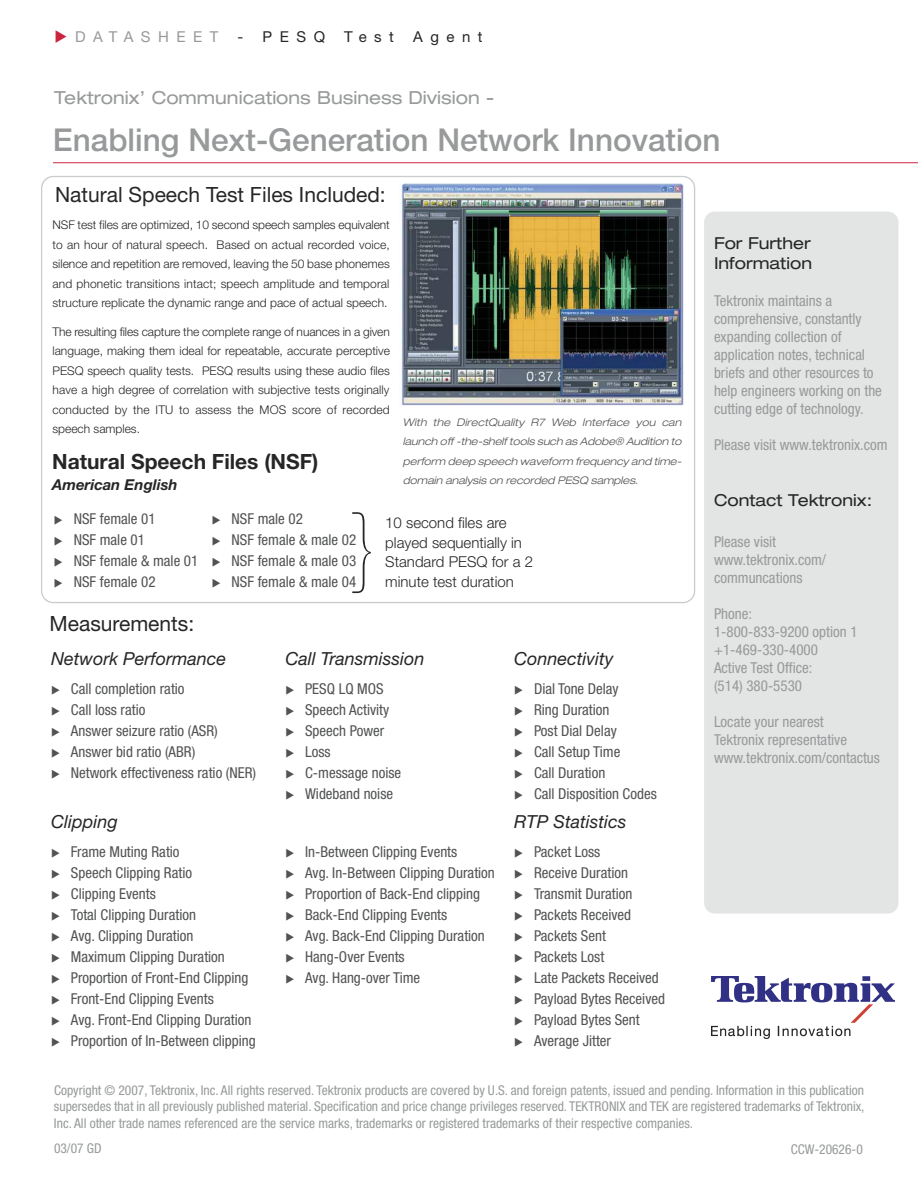
<style>
.page{position:relative;width:918px;height:1188px;background:#fff}
.page>*{position:absolute;margin:0;border:0;box-sizing:border-box;transform-origin:0 0}
.t1{font:900 condensed 90px "Helvetica Neue LT";color:#272627}
.t2{font:500 31.5px "Helvetica Neue LT";color:#97999a}
.t3{font:21px "Helvetica Neue LT";color:#272627}
.t4{font:700 21px "Helvetica Neue LT";color:#272627}
.t5{font:italic 18px "Helvetica Neue LT";color:#272627}
.t6{font:expanded 18px "Helvetica Neue LT";color:#97999a}
.t7{font:expanded 16.5px/19.8px "Helvetica Neue LT";color:#272627}
.t8{font:condensed 15px/21px "Helvetica Neue LT";color:#515252}
.t9{font:condensed 15px/18px "Helvetica Neue LT";color:#97999a}
.t10{font:300 15px/19.5px "Helvetica Neue LT";color:#272627}
.t11{font:italic 700 15px "Helvetica Neue LT";color:#272627}
.t12{font:15px "Helvetica Neue LT";letter-spacing:.5em;color:#272627}
.t13{font:15px "Helvetica Neue LT";letter-spacing:.5em;color:#97999a}
.t14{font:condensed 13.5px/16.2px "Helvetica Neue LT";color:#97999a;text-align:justify}
.t15{font:300 12px/19.5px "Helvetica Neue LT";color:#272627;text-align:justify}
.t16{font:italic 300 expanded 10.5px/19.5px "Helvetica Neue LT";color:#515252;text-align:justify}
</style>
<div class="page">
<img style="left:711px;top:977px;width:184px;height:61px">
<hr style="left:53px;top:162px;width:865px;height:1px;background:#cc243f">
<div style="left:704px;top:212px;width:194px;height:702px;background:#e3e4e4;border-radius:11px"></div>
<img style="left:400px;top:183px;width:284px;height:223px">
<p class="t13" style="left:75px;top:31px;width:145px">DATASHEET</p>
<p class="t12" style="left:238px;top:31px;width:89px">- PESQ</p>
<p class="t12" style="left:344px;top:31px;width:51px">Test</p>
<p class="t12" style="left:413px;top:31px;width:71px">Agent</p>
<p class="t6" style="left:54px;top:91px;width:442px">Tektronix’ Communications Business Division -</p>
<h2 class="t2" style="left:53px;top:129px;width:669px">Enabling Next-Generation Network Innovation</h2>
<h3 class="t3" style="left:55px;top:187px;width:332px">Natural Speech Test Files Included:</h3>
<p class="t15" style="left:53px;top:216px;width:339px">NSF test files are optimized, 10 second speech samples equivalent to an hour of natural speech. Based on actual recorded voice, silence and repetition are removed, leaving the 50 base phonemes and phonetic transitions intact; speech amplitude and temporal structure replicate the dynamic range and pace of actual speech.</p>
<p class="t15" style="left:53px;top:323px;width:339px">The resulting files capture the complete range of nuances in a given language, making them ideal for repeatable, accurate perceptive PESQ speech quality tests. PESQ results using these audio files have a high degree of correlation with subjective tests originally conducted by the ITU to assess the MOS score of recorded speech samples.</p>
<h3 class="t4" style="left:52px;top:454px;width:268px">Natural Speech Files (NSF)</h3>
<p class="t11" style="left:52px;top:479px;width:127px">American English</p>
<p class="t16" style="left:403px;top:414px;width:280px">With the DirectQuality R7 Web Interface you can launch off -the-shelf tools such as Adobe® Audition to perform deep speech waveform frequency and time&shy;domain analysis on recorded PESQ samples.</p>
<h1 class="t1" style="left:353px;top:512px;width:20px">}</h1>
<p class="t8" style="left:74px;top:509px;width:126px">NSF female 01<br>NSF male 01<br>NSF female &amp; male 01<br>NSF female 02</p>
<p class="t8" style="left:232px;top:509px;width:126px">NSF male 02<br>NSF female &amp; male 02<br>NSF female &amp; male 03<br>NSF female &amp; male 04</p>
<p class="t10" style="left:385px;top:515px;width:149px">10 second files are played sequentially in<br>Standard PESQ for a 2 minute test duration</p>
<h3 class="t3" style="left:50px;top:616px;width:146px">Measurements:</h3>
<p class="t5" style="left:51px;top:652px;width:177px">Network Performance</p>
<p class="t8" style="left:71px;top:679px;width:187px">Call completion ratio<br>Call loss ratio<br>Answer seizure ratio (ASR)<br>Answer bid ratio (ABR)<br>Network effectiveness ratio (NER)</p>
<p class="t5" style="left:51px;top:815px;width:68px">Clipping</p>
<p class="t8" style="left:71px;top:842px;width:186px">Frame Muting Ratio<br>Speech Clipping Ratio<br>Clipping Events<br>Total Clipping Duration<br>Avg. Clipping Duration<br>Maximum Clipping Duration<br>Proportion of Front-End Clipping<br>Front-End Clipping Events<br>Avg. Front-End Clipping Duration<br>Proportion of In-Between clipping</p>
<p class="t5" style="left:285px;top:652px;width:140px">Call Transmission</p>
<p class="t8" style="left:305px;top:679px;width:98px">PESQ LQ MOS<br>Speech Activity<br>Speech Power<br>Loss<br>C-message noise<br>Wideband noise</p>
<p class="t8" style="left:305px;top:842px;width:191px">In-Between Clipping Events<br>Avg. In-Between Clipping Duration<br>Proportion of Back-End clipping<br>Back-End Clipping Events<br>Avg. Back-End Clipping Duration<br>Hang-Over Events<br>Avg. Hang-over Time</p>
<p class="t5" style="left:514px;top:652px;width:101px">Connectivity</p>
<p class="t8" style="left:534px;top:679px;width:124px">Dial Tone Delay<br>Ring Duration<br>Post Dial Delay<br>Call Setup Time<br>Call Duration<br>Call Disposition Codes</p>
<p class="t5" style="left:514px;top:815px;width:114px">RTP Statistics</p>
<p class="t8" style="left:534px;top:842px;width:132px">Packet Loss<br>Receive Duration<br>Transmit Duration<br>Packets Received<br>Packets Sent<br>Packets Lost<br>Late Packets Received<br>Payload Bytes Received<br>Payload Bytes Sent<br>Average Jitter</p>
<p class="t7" style="left:714px;top:235px;width:100px">For Further<br>Information</p>
<p class="t9" style="left:714px;top:293px;width:169px">Tektronix maintains a comprehensive, constantly expanding collection of application notes, technical briefs and other resources to help engineers working on the cutting edge of technology.</p>
<p class="t9" style="left:714px;top:437px;width:175px">Please visit www.tektronix.com</p>
<p class="t7" style="left:714px;top:492px;width:160px">Contact Tektronix:</p>
<p class="t9" style="left:714px;top:534px;width:114px">Please visit www.tektronix.com/ communcations</p>
<p class="t9" style="left:714px;top:606px;width:145px">Phone:<br>1-800-833-9200 option 1 +1-469-330-4000<br>Active Test Office:<br>(514) 380-5530</p>
<p class="t9" style="left:714px;top:714px;width:168px">Locate your nearest<br>Tektronix representative www.tektronix.com/contactus</p>
<p class="t14" style="left:54px;top:1084px;width:812px">Copyright © 2007, Tektronix, Inc. All rights reserved. Tektronix products are covered by U.S. and foreign patents, issued and pending. Information in this publication supersedes that in all previously published material. Specification and price change privileges reserved. TEKTRONIX and TEK are registered trademarks of Tektronix, Inc. All other trade names referenced are the service marks, trademarks or registered trademarks of their respective companies.</p>
<p class="t14" style="left:54px;top:1142px;width:49px">03/07 GD</p>
<p class="t14" style="left:791px;top:1142px;width:73px">CCW-20626-0</p>
</div>
